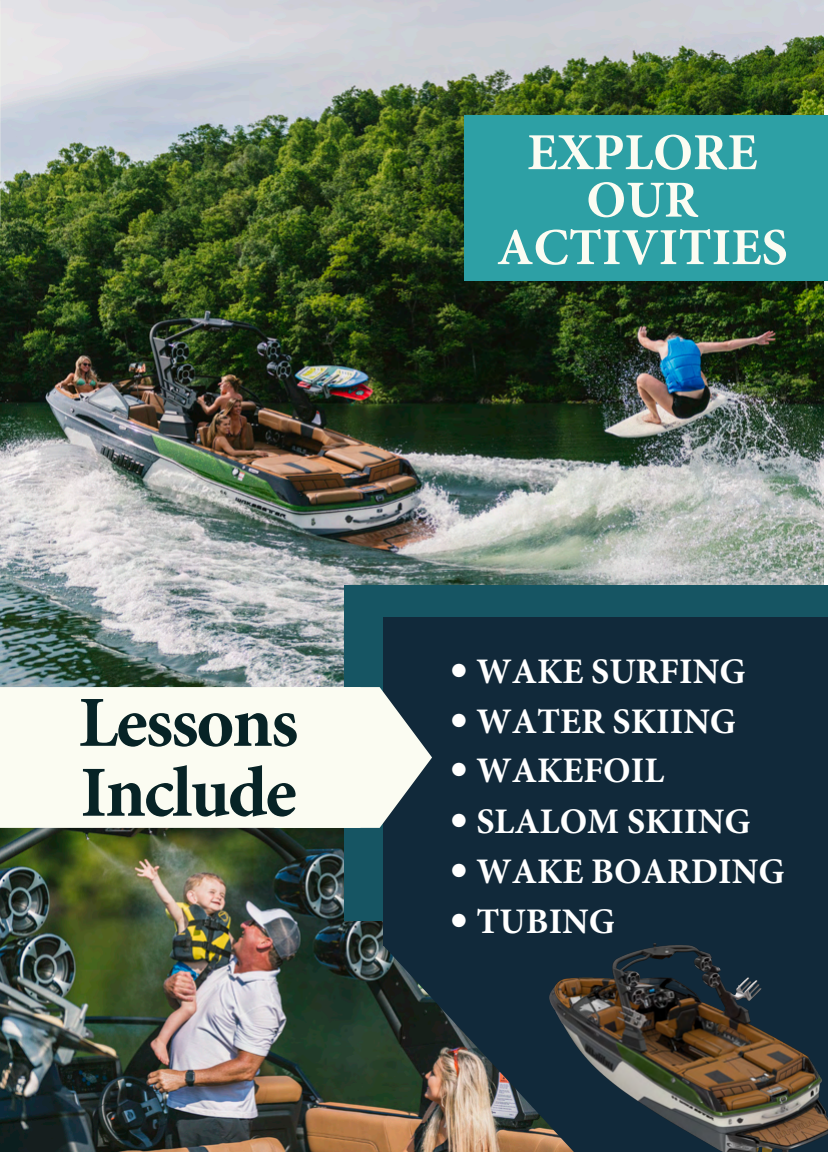
<style>
.page{position:relative;width:828px;height:1152px;background:#fff}
.page>*{position:absolute;margin:0;border:0;box-sizing:border-box;transform-origin:0 0}
.t1{font:700 72px/70px "Minion Pro";letter-spacing:-.03em;color:#072326}
.t2{font:700 52px/47.4px "Minion Pro";color:#fbfcf2;text-align:center}
.t3{font:700 36px "Minion Pro";color:#fff}
.s1{font-family:"Magistral";font-weight:500}
</style>
<div class="page">
<img style="left:0;top:0;width:824px;height:687px">
<img style="left:1px;top:828px;width:382px;height:324px">
<div style="left:344px;top:585px;width:484px;height:336px;background:#165563"></div>
<div style="left:464px;top:115px;width:364px;height:166px;background:#2da0a5"></div>
<div style="left:383px;top:617px;width:445px;height:328px;background:#11293a"></div>
<div style="left:1px;top:688px;width:358px;height:139px;background:#fbfcf2"></div>
<div style="left:0;top:687px;width:360px;height:141px;border:2px solid #fbfcf2"></div>
<svg style="left:222px;top:687px;width:210px;height:141px"></svg>
<img style="left:381px;top:942px;width:90px;height:210px">
<img style="left:471px;top:943px;width:357px;height:209px">
<img style="left:0;top:486px;width:1px;height:666px">
<img style="left:0;top:23px;width:6px;height:184px">
<p class="t2" style="left:497px;top:128px;width:292px">EXPLORE<br>OUR<br>ACTIVITIES</p>
<p class="t1" style="left:79px;top:687px;width:221px">Lessons<br>Include</p>
<p class="t3" style="left:450px;top:646px;width:297px"><span class="s1">•</span> WAKE SURFING</p>
<p class="t3" style="left:450px;top:696px;width:287px"><span class="s1">•</span> WATER SKIING</p>
<p class="t3" style="left:450px;top:746px;width:215px"><span class="s1">•</span> WAKEFOIL</p>
<p class="t3" style="left:450px;top:796px;width:302px"><span class="s1">•</span> SLALOM SKIING</p>
<p class="t3" style="left:450px;top:846px;width:336px"><span class="s1">•</span> WAKE BOARDING</p>
<p class="t3" style="left:450px;top:896px;width:166px"><span class="s1">•</span> TUBING</p>
</div>
